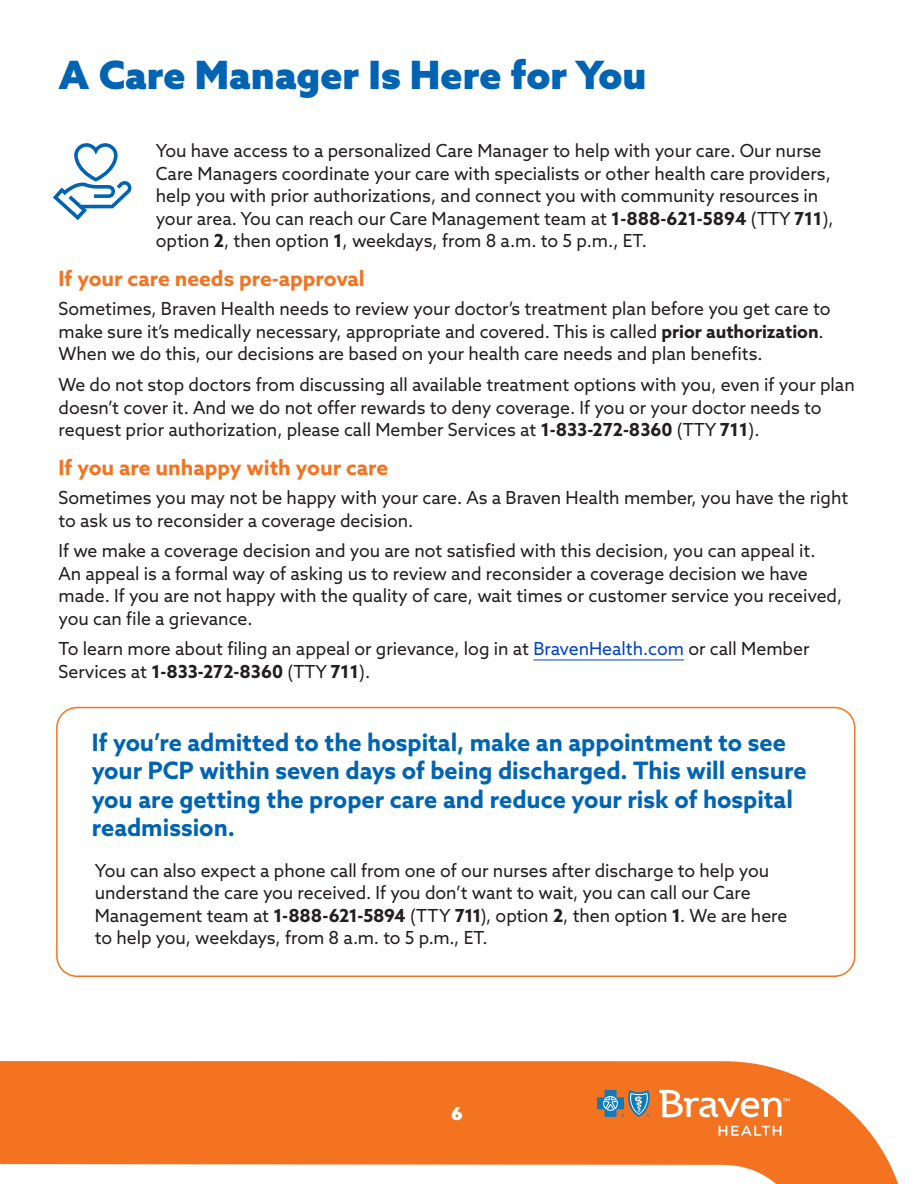
<style>
.page{position:relative;width:914px;height:1184px;background:#fff}
.page>*{position:absolute;margin:0;border:0;box-sizing:border-box;transform-origin:0 0}
.Headline{font:900 39px "Azo Sans";color:#0164b2}
.Body{font:700 24px/28.5px "Azo Sans";color:#0164b2}
.Subhead{font:700 21px "Azo Sans";color:#f47321}
.Body-2{font:18px/22.5px "Azo Sans";color:#231f20}
.t1{font:900 18px "Azo Sans";color:#fff}
.s1{font-weight:700}
.s2{color:#0043c5}
</style>
<div class="page">
<div style="left:56px;top:706px;width:799px;height:271px;border:2px solid #f47321;border-radius:20px"></div>
<svg style="left:53px;top:143px;width:78px;height:77px"></svg>
<svg style="left:5px;top:1061px;width:894px;height:123px;fill:#f47321"></svg>
<svg style="left:659px;top:1089px;width:130px;height:28px"></svg>
<svg style="left:718px;top:1125px;width:63px;height:10px"></svg>
<svg style="left:597px;top:1089px;width:53px;height:28px"></svg>
<hr style="left:533px;top:659px;width:151px;height:1px;background:#0043c5">
<svg style="left:0;top:1061px;width:5px;height:104px"></svg>
<p class="Headline" style="left:58px;top:49px;width:589px">A Care Manager Is Here for You</p>
<p class="Body-2" style="left:156px;top:139px;width:679px">You have access to a personalized Care Manager to help with your care. Our nurse Care Managers coordinate your care with specialists or other health care providers, help you with prior authorizations, and connect you with community resources in your area. You can reach our Care Management team at <span class="s1">1-888-621-5894</span> (TTY <span class="s1">711</span>), option <span class="s1">2</span>, then option <span class="s1">1</span>, weekdays, from 8 a.m. to 5 p.m., ET.</p>
<p class="Subhead" style="left:58px;top:265px;width:307px">If your care needs pre-approval</p>
<p class="Body-2" style="left:58px;top:297px;width:773px">Sometimes, Braven Health needs to review your doctor’s treatment plan before you get care to make sure it’s medically necessary, appropriate and covered. This is called <span class="s1">prior authorization</span>.<br>When we do this, our decisions are based on your health care needs and plan benefits.</p>
<p class="Body-2" style="left:58px;top:373px;width:797px">We do not stop doctors from discussing all available treatment options with you, even if your plan doesn’t cover it. And we do not offer rewards to deny coverage. If you or your doctor needs to request prior authorization, please call Member Services at <span class="s1">1-833-272-8360</span> (TTY <span class="s1">711</span>).</p>
<p class="Subhead" style="left:58px;top:453px;width:331px">If you are unhappy with your care</p>
<p class="Body-2" style="left:58px;top:486px;width:791px">Sometimes you may not be happy with your care. As a Braven Health member, you have the right to ask us to reconsider a coverage decision.</p>
<p class="Body-2" style="left:58px;top:539px;width:785px">If we make a coverage decision and you are not satisfied with this decision, you can appeal it.<br>An appeal is a formal way of asking us to review and reconsider a coverage decision we have made. If you are not happy with the quality of care, wait times or customer service you received, you can file a grievance.</p>
<p class="Body-2" style="left:58px;top:637px;width:752px">To learn more about filing an appeal or grievance, log in at <span class="s2">BravenHealth.com</span> or call Member<br>Services at <span class="s1">1-833-272-8360</span> (TTY <span class="s1">711</span>).</p>
<p class="Body" style="left:92px;top:727px;width:716px">If you’re admitted to the hospital, make an appointment to see your PCP within seven days of being discharged. This will ensure you are getting the proper care and reduce your risk of hospital readmission.</p>
<p class="Body-2" style="left:95px;top:859px;width:694px">You can also expect a phone call from one of our nurses after discharge to help you understand the care you received. If you don’t want to wait, you can call our Care Management team at <span class="s1">1-888-621-5894</span> (TTY <span class="s1">711</span>), option <span class="s1">2</span>, then option <span class="s1">1</span>. We are here to help you, weekdays, from 8 a.m. to 5 p.m., ET.</p>
<p class="t1" style="left:451px;top:1101px;width:13px">6</p>
</div>
